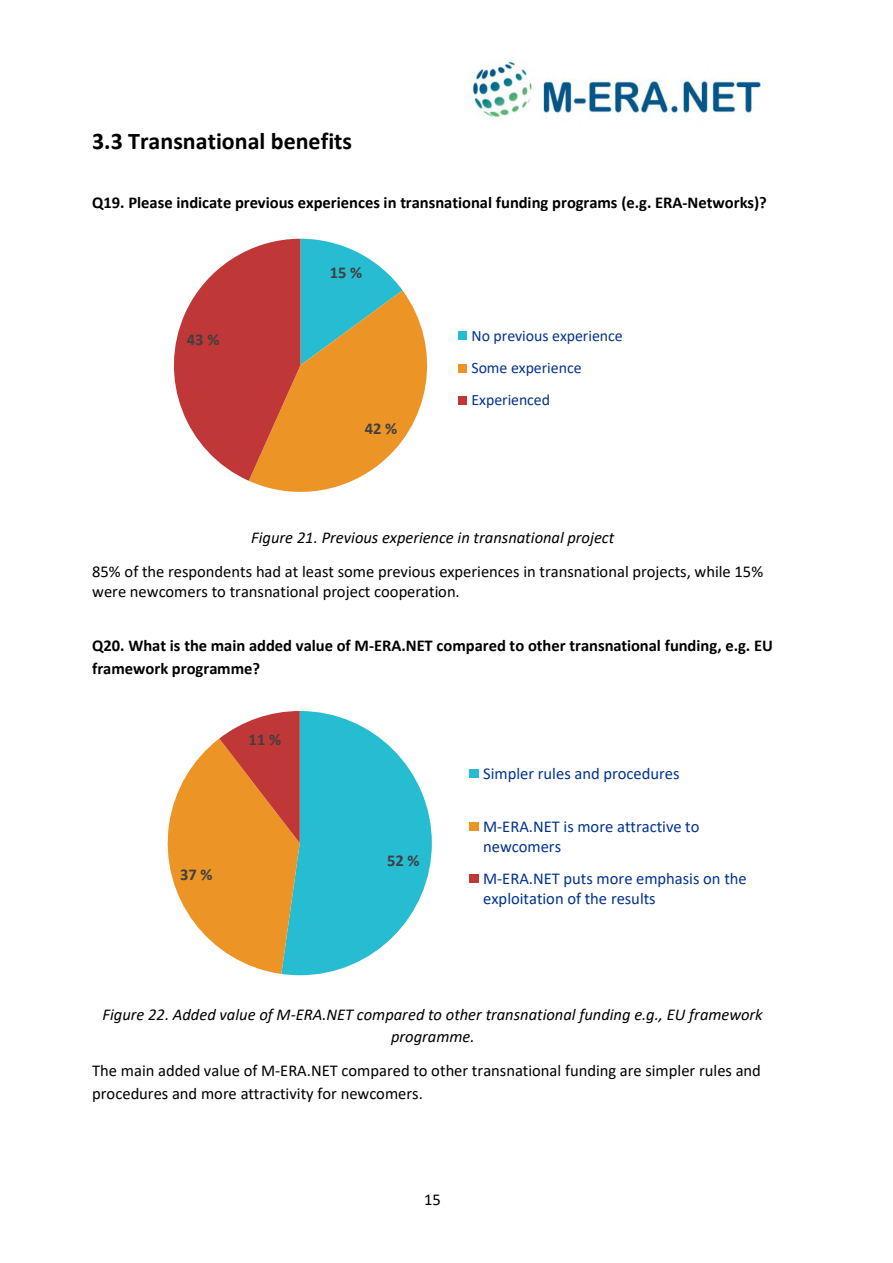
<style>
.page{position:relative;width:893px;height:1263px;background:#fff}
.page>*{position:absolute;margin:0;border:0;box-sizing:border-box;transform-origin:0 0}
.t1{font:700 24px "Calibri";color:#000}
.t2{font:16.5px/20.2px "Calibri";color:#000}
.t3{font:700 16.5px/23.1px "Calibri";letter-spacing:-.005em;color:#000}
.t4{font:italic 16.5px/21.8px "Calibri";color:#000;text-align:center}
.t5{font:16.5px/20.1px "Calibri";color:#00338d}
.t6{font:700 16.5px "Calibri";letter-spacing:.005em;color:#404040}
.t7{font:15.9px/32.2px "Calibri";color:#00338d}
</style>
<div class="page">
<img style="left:471px;top:61px;width:291px;height:57px">
<svg style="left:173px;top:239px;width:255px;height:253px"></svg>
<div style="left:458px;top:332px;width:9px;height:8px;background:#26bcd2"></div>
<div style="left:458px;top:364px;width:9px;height:8px;background:#ec9526"></div>
<div style="left:458px;top:396px;width:9px;height:9px;background:#bf3737"></div>
<svg style="left:167px;top:711px;width:265px;height:264px"></svg>
<div style="left:470px;top:770px;width:9px;height:8px;background:#26bcd2"></div>
<div style="left:470px;top:822px;width:9px;height:9px;background:#ec9526"></div>
<div style="left:470px;top:874px;width:9px;height:9px;background:#bf3737"></div>
<h2 class="t1" style="left:92px;top:127px;width:261px">3.3 Transnational benefits</h2>
<p class="t3" style="left:92px;top:190px;width:676px">Q19. Please indicate previous experiences in transnational funding programs (e.g. ERA-Networks)?</p>
<p class="t6" style="left:330px;top:263px;width:34px">15 %</p>
<p class="t6" style="left:187px;top:329px;width:34px">43 %</p>
<p class="t7" style="left:471px;top:319px;width:153px">No previous experience<br>Some experience<br>Experienced</p>
<p class="t6" style="left:365px;top:418px;width:34px">42 %</p>
<p class="t4" style="left:251px;top:526px;width:365px">Figure 21. Previous experience in transnational project</p>
<p class="t2" style="left:92px;top:561px;width:672px">85% of the respondents had at least some previous experiences in transnational projects, while 15% were newcomers to transnational project cooperation.</p>
<p class="t3" style="left:92px;top:634px;width:682px">Q20. What is the main added value of M-ERA.NET compared to other transnational funding, e.g. EU framework programme?</p>
<p class="t6" style="left:249px;top:729px;width:34px">11 %</p>
<p class="t6" style="left:180px;top:864px;width:34px">37 %</p>
<p class="t6" style="left:387px;top:850px;width:34px">52 %</p>
<p class="t5" style="left:483px;top:764px;width:198px">Simpler rules and procedures</p>
<p class="t5" style="left:483px;top:816px;width:218px">M-ERA.NET is more attractive to newcomers</p>
<p class="t5" style="left:483px;top:868px;width:265px">M-ERA.NET puts more emphasis on the exploitation of the results</p>
<p class="t4" style="left:103px;top:1004px;width:662px">Figure 22. Added value of M-ERA.NET compared to other transnational funding e.g., EU framework programme.</p>
<p class="t2" style="left:92px;top:1058px;width:670px;line-height:23.2px">The main added value of M-ERA.NET compared to other transnational funding are simpler rules and procedures and more attractivity for newcomers.</p>
<p class="t2" style="left:424px;top:1189px;width:18px">15</p>
</div>
